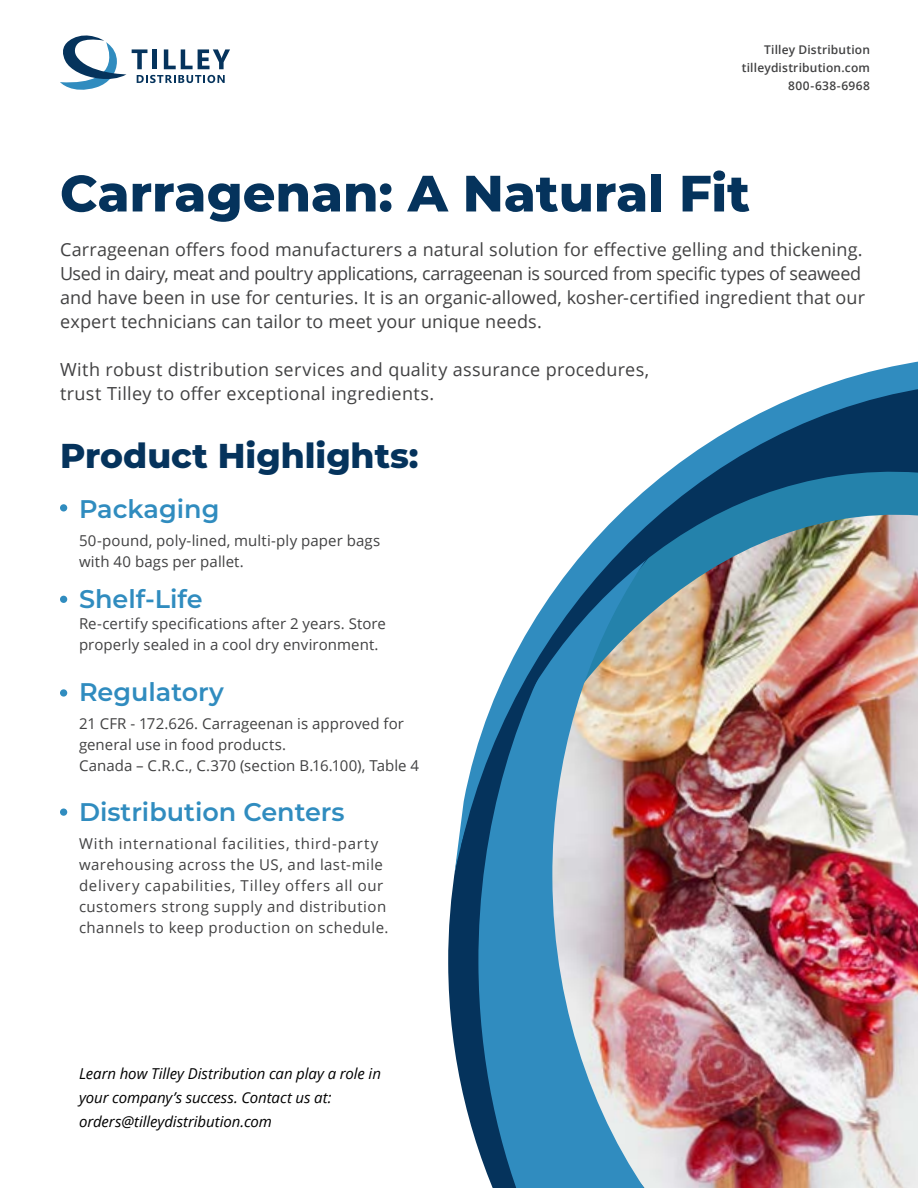
<style>
.page{position:relative;width:918px;height:1188px;background:#fff}
.page>*{position:absolute;margin:0;border:0;box-sizing:border-box;transform-origin:0 0}
.t1{font:800 51px "Montserrat";color:#05335c}
.t2{font:800 34.5px "Montserrat";color:#05335c}
.t3{font:600 25.5px "Montserrat";color:#308cbf}
.t4{font:18px/24px "Open Sans";letter-spacing:.01em;color:#414142}
.t5{font:15px/21px "Open Sans";letter-spacing:.025em;color:#414142}
.t6{font:15px/21px "Open Sans";letter-spacing:.005em;color:#414142}
.t7{font:italic 15px/24px "Open Sans";letter-spacing:-.005em;color:#000}
.t8{font:600 12px/18px "Open Sans";letter-spacing:.015em;color:#414142;text-align:right}
</style>
<div class="page">
<svg style="left:448px;top:870px;width:462px;height:318px"></svg>
<img style="left:477px;top:1017px;width:391px;height:171px">
<svg style="left:455px;top:361px;width:463px;height:512px"></svg>
<img style="left:461px;top:382px;width:457px;height:635px">
<svg style="left:60px;top:35px;width:170px;height:55px"></svg>
<div style="left:60px;top:504px;width:7px;height:8px;background:#308cbf;border-radius:50%"></div>
<div style="left:60px;top:596px;width:7px;height:7px;background:#308cbf;border-radius:50%"></div>
<div style="left:60px;top:689px;width:7px;height:8px;background:#308cbf;border-radius:50%"></div>
<div style="left:60px;top:808px;width:7px;height:8px;background:#308cbf;border-radius:50%"></div>
<p class="t8" style="left:742px;top:41px;width:130px">Tilley Distribution tilleydistribution.com<br>800-638-6968</p>
<h1 class="t1" style="left:60px;top:156px;width:692px">Carragenan: A Natural Fit</h1>
<p class="t4" style="left:60px;top:237px;width:807px">Carrageenan offers food manufacturers a natural solution for effective gelling and thickening.<br>Used in dairy, meat and poultry applications, carrageenan is sourced from specific types of seaweed and have been in use for centuries. It is an organic-allowed, kosher-certified ingredient that our expert technicians can tailor to meet your unique needs.</p>
<p class="t4" style="left:60px;top:357px;width:591px">With robust distribution services and quality assurance procedures, trust Tilley to offer exceptional ingredients.</p>
<h2 class="t2" style="left:60px;top:431px;width:360px">Product Highlights:</h2>
<h3 class="t3" style="left:79px;top:491px;width:142px">Packaging</h3>
<p class="t5" style="left:79px;top:530px;width:303px">50-pound, poly-lined, multi-ply paper bags with 40 bags per pallet.</p>
<h3 class="t3" style="left:79px;top:581px;width:125px">Shelf-Life</h3>
<p class="t6" style="left:79px;top:613px;width:309px">Re-certify specifications after 2 years. Store properly sealed in a cool dry environment.</p>
<h3 class="t3" style="left:79px;top:674px;width:147px">Regulatory</h3>
<p class="t6" style="left:79px;top:713px;width:342px">21 CFR - 172.626. Carrageenan is approved for general use in food products.<br>Canada – C.R.C., C.370 (section B.16.100), Table 4</p>
<h3 class="t3" style="left:79px;top:794px;width:267px">Distribution Centers</h3>
<p class="t5" style="left:79px;top:833px;width:311px">With international facilities, third-party warehousing across the US, and last-mile delivery capabilities, Tilley offers all our customers strong supply and distribution channels to keep production on schedule.</p>
<p class="t7" style="left:79px;top:1061px;width:303px">Learn how Tilley Distribution can play a role in your company’s success. Contact us at: orders@tilleydistribution.com</p>
</div>
